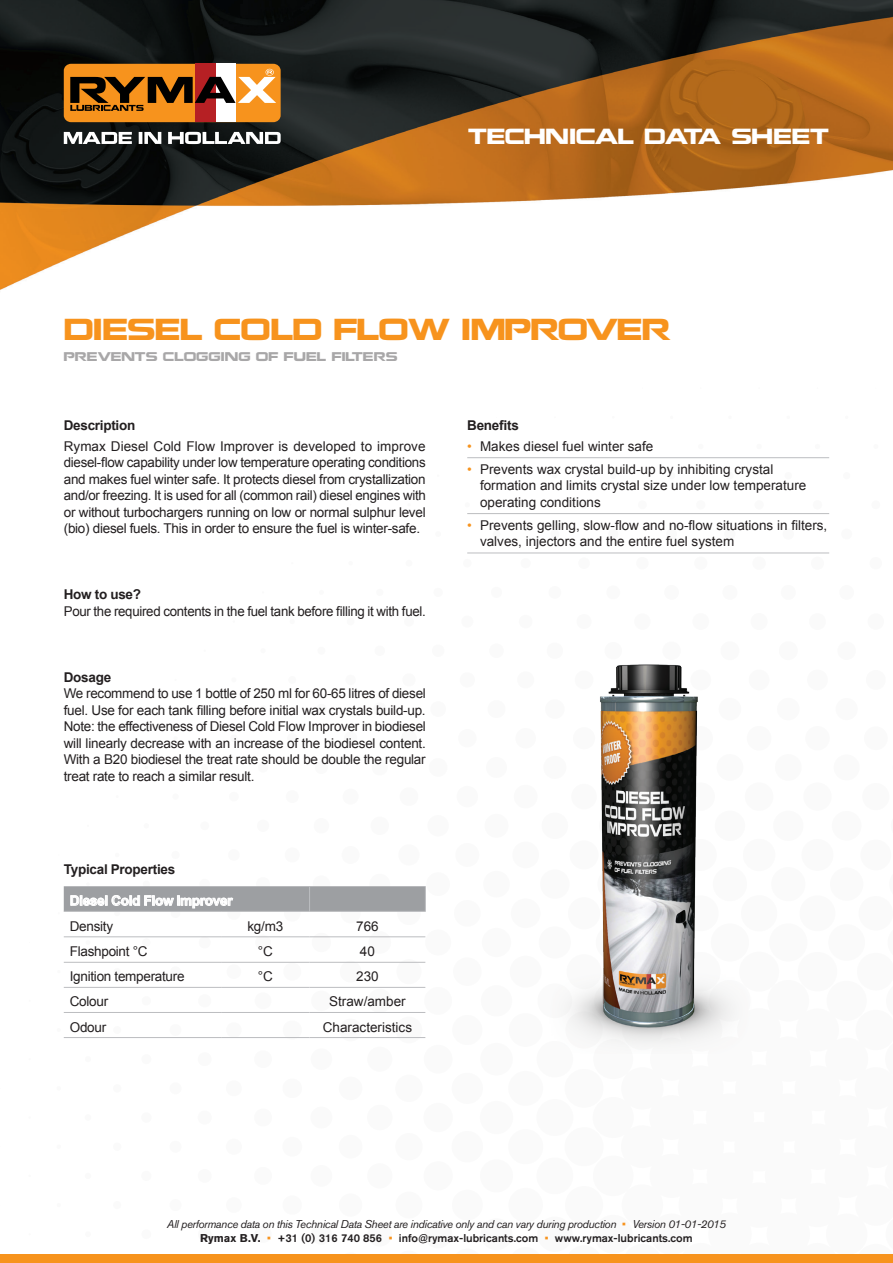
<style>
.page{position:relative;width:893px;height:1263px;background:#fff}
.page>*{position:absolute;margin:0;border:0;box-sizing:border-box;transform-origin:0 0}
.t1{font:27px "Nokianvirallinenkirjasin REGULAR";letter-spacing:-.03em;color:#f7931d}
.t2{font:19.5px "Nokianvirallinenkirjasin REGULAR";letter-spacing:-.02em;color:#fff}
.t3{font:13.5px/16.5px "Arial";color:#231f20}
.t4{font:13.5px "Arial";letter-spacing:-.02em;color:#231f20}
.t5{font:700 13.5px "Arial";letter-spacing:-.02em;color:#231f20}
.t6{font:700 13.5px "Arial";letter-spacing:-.02em;color:#fff}
.t7{font:italic 11.25px/13.5px "Akzidenz Grotesk BQ";letter-spacing:-.03em;color:#231f20;text-align:center}
.t8{font:11.25px "Nokianvirallinenkirjasin REGULAR";color:#a8a7a8}
.s1{color:#f7931d}
.s2{font-style:normal;color:#f7931d}
.s3{font-weight:700;font-style:normal}
.s4{font-style:normal}
</style>
<div class="page">
<img style="left:0;top:0;width:893px;height:290px">
<div style="left:64px;top:64px;width:217px;height:58px;background:#f7931d;border-radius:7px"></div>
<div style="left:215px;top:64px;width:21px;height:58px;background:#fff"></div>
<div style="left:195px;top:64px;width:20px;height:58px;background:#b62024"></div>
<svg style="left:70px;top:69px;width:206px;height:42px"></svg>
<svg style="left:64px;top:132px;width:217px;height:12px"></svg>
<div style="left:0;top:1254px;width:893px;height:9px;background:#f7931d"></div>
<hr style="left:467px;top:457px;width:362px;height:1px;background:#bcbdc0">
<hr style="left:467px;top:513px;width:362px;height:1px;background:#bcbdc0">
<hr style="left:467px;top:553px;width:362px;height:1px;background:#bcbdc0">
<hr style="left:64px;top:987px;width:157px;height:1px;background:#bcbdc0">
<hr style="left:221px;top:987px;width:89px;height:1px;background:#bcbdc0">
<hr style="left:310px;top:987px;width:115px;height:1px;background:#bcbdc0">
<hr style="left:64px;top:1012px;width:157px;height:1px;background:#bcbdc0">
<hr style="left:221px;top:1012px;width:89px;height:1px;background:#bcbdc0">
<hr style="left:310px;top:1012px;width:115px;height:1px;background:#bcbdc0">
<hr style="left:64px;top:1037px;width:157px;height:1px;background:#bcbdc0">
<hr style="left:221px;top:1037px;width:89px;height:1px;background:#bcbdc0">
<hr style="left:310px;top:1037px;width:115px;height:1px;background:#bcbdc0">
<hr style="left:64px;top:911px;width:157px;height:1px;background:#bcbdc0">
<hr style="left:221px;top:911px;width:89px;height:1px;background:#bcbdc0">
<hr style="left:310px;top:911px;width:116px;height:1px;background:#bcbdc0">
<hr style="left:64px;top:936px;width:157px;height:1px;background:#bcbdc0">
<hr style="left:221px;top:936px;width:89px;height:1px;background:#bcbdc0">
<hr style="left:310px;top:936px;width:115px;height:1px;background:#bcbdc0">
<hr style="left:64px;top:962px;width:157px;height:1px;background:#bcbdc0">
<hr style="left:221px;top:962px;width:89px;height:1px;background:#bcbdc0">
<hr style="left:310px;top:962px;width:115px;height:1px;background:#bcbdc0">
<svg style="left:64px;top:886px;width:362px;height:25px;background:#a6a8ab"></svg>
<img style="left:564px;top:664px;width:172px;height:382px">
<h2 class="t2" style="left:468px;top:124px;width:363px">TECHNICAL DATA SHEET</h2>
<h1 class="t1" style="left:64px;top:313px;width:609px">DIESEL COLD FLOW IMPROVER</h1>
<p class="t8" style="left:64px;top:350px;width:335px">PREVENTS CLOGGING OF FUEL FILTERS</p>
<p class="t5" style="left:64px;top:416px;width:73px">Description</p>
<p class="t3" style="left:64px;top:438px;width:364px;text-align:justify">Rymax Diesel Cold Flow Improver is developed to improve diesel-flow capability under low temperature operating conditions and makes fuel winter safe. It protects diesel from crystallization and/or freezing. It is used for all (common rail) diesel engines with or without turbochargers running on low or normal sulphur level (bio) diesel fuels. This in order to ensure the fuel is winter-safe.</p>
<p class="t5" style="left:64px;top:586px;width:79px">How to use?</p>
<p class="t4" style="left:64px;top:602px;width:364px">Pour the required contents in the fuel tank before filling it with fuel.</p>
<p class="t5" style="left:64px;top:668px;width:49px">Dosage</p>
<p class="t3" style="left:64px;top:686px;width:364px;text-align:justify">We recommend to use 1 bottle of 250 ml for 60-65 litres of diesel fuel. Use for each tank filling before initial wax crystals build-up.<br>Note: the effectiveness of Diesel Cold Flow Improver in biodiesel will linearly decrease with an increase of the biodiesel content.<br>With a B20 biodiesel the treat rate should be double the regular treat rate to reach a similar result.</p>
<p class="t5" style="left:64px;top:860px;width:113px">Typical Properties</p>
<p class="t6" style="left:70px;top:892px;width:164px">Diesel Cold Flow Improver</p>
<p class="t4" style="left:70px;top:917px;width:45px">Density</p>
<p class="t3" style="left:247px;top:918px;width:37px">kg/m3</p>
<p class="t3" style="left:356px;top:918px;width:24px">766</p>
<p class="t4" style="left:70px;top:943px;width:79px">Flashpoint °C</p>
<p class="t3" style="left:258px;top:943px;width:16px">°C</p>
<p class="t3" style="left:360px;top:943px;width:17px">40</p>
<p class="t4" style="left:70px;top:968px;width:116px">Ignition temperature</p>
<p class="t3" style="left:258px;top:968px;width:16px">°C</p>
<p class="t3" style="left:356px;top:968px;width:24px">230</p>
<p class="t3" style="left:70px;top:993px;width:40px">Colour</p>
<p class="t3" style="left:329px;top:993px;width:78px">Straw/amber</p>
<p class="t3" style="left:70px;top:1019px;width:38px">Odour</p>
<p class="t3" style="left:323px;top:1019px;width:91px">Characteristics</p>
<p class="t5" style="left:467px;top:416px;width:53px">Benefits</p>
<p class="t3" style="left:467px;top:438px;width:188px"><span class="s1">•</span> Makes diesel fuel winter safe</p>
<p class="t3" style="left:480px;top:461px;width:328px;text-indent:-13px"><span class="s1">•</span> Prevents wax crystal build-up by inhibiting crystal formation and limits crystal size under low temperature operating conditions</p>
<p class="t3" style="left:480px;top:517px;width:349px;text-indent:-13px"><span class="s1">•</span> Prevents gelling, slow-flow and no-flow situations in filters, valves, injectors and the entire fuel system</p>
<p class="t7" style="left:167px;top:1218px;width:561px">All performance data on this Technical Data Sheet are indicative only and can vary during production <span class="s2">•</span> Version 01-01-2015<br><span class="s3">Rymax B.V.</span> <span class="s2">•</span> <span class="s4">+31 (0) 316 740 856</span> <span class="s2">•</span> <span class="s4">info@rymax-lubricants.com</span> <span class="s2">•</span> <span class="s4">www.rymax-lubricants.com</span></p>
</div>
